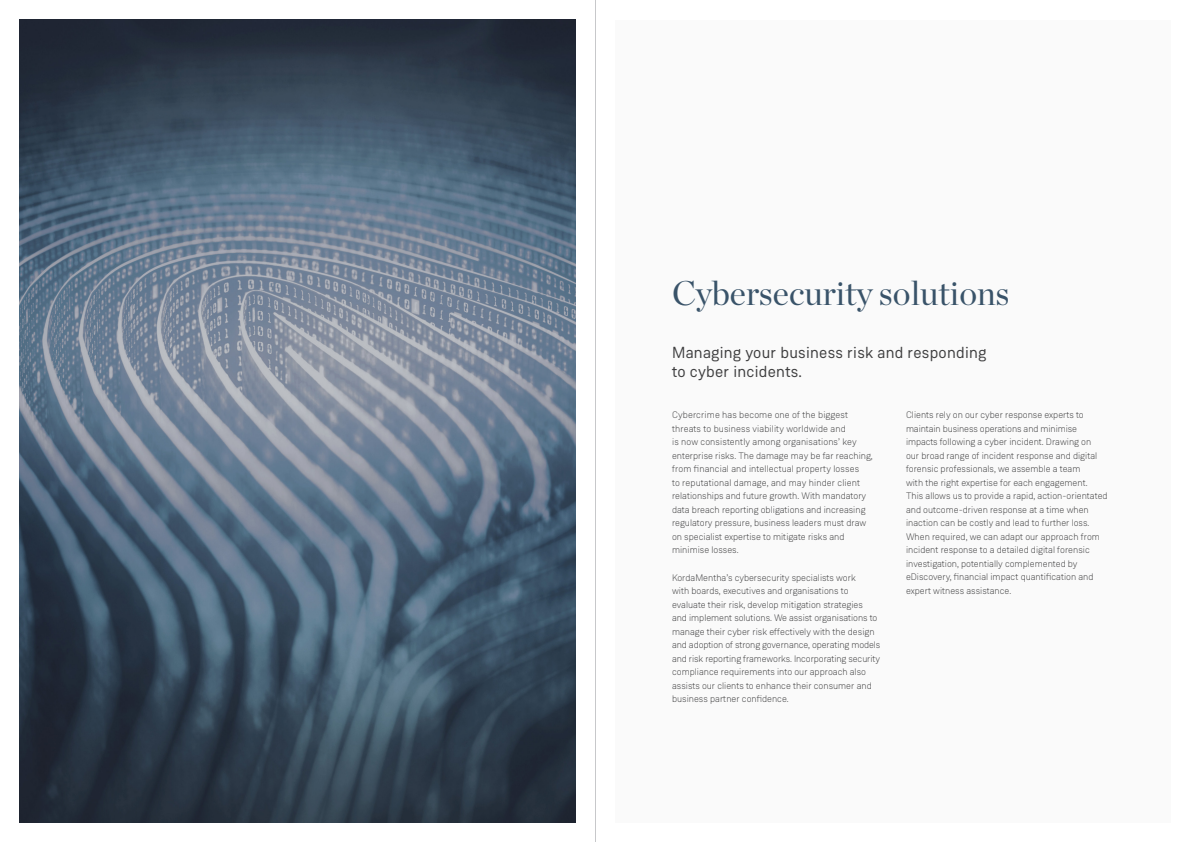
<style>
.page{position:relative;width:1191px;height:842px;background:#fff}
.page>*{position:absolute;margin:0;border:0;box-sizing:border-box;transform-origin:0 0}
._01_Heading_1{font:34px "Chronicle Display";color:#395369}
._03_Heading_3{font:16px/19px "Weissenhof Grotesk";letter-spacing:.015em;color:#3e3e3f}
._05_Body_text{font:300 9.5px/13.5px "Weissenhof Grotesk";color:#3e3e3f}
</style>
<div class="page">
<img style="left:20px;top:20px;width:555px;height:802px">
<div style="left:615px;top:20px;width:556px;height:802px;background:#fafafa"></div>
<hr style="left:595px;top:0;width:1px;height:842px;background:#c7c8ca">
<p class="_01_Heading_1" style="left:672px;top:267px;width:339px">Cybersecurity solutions</p>
<p class="_03_Heading_3" style="left:672px;top:343px;width:316px">Managing your business risk and responding to cyber incidents.</p>
<p class="_05_Body_text" style="left:672px;top:408px;width:202px">Cybercrime has become one of the biggest threats to business viability worldwide and<br>is now consistently among organisations’ key enterprise risks. The damage may be far reaching, from financial and intellectual property losses<br>to reputational damage, and may hinder client relationships and future growth. With mandatory data breach reporting obligations and increasing regulatory pressure, business leaders must draw on specialist expertise to mitigate risks and minimise losses.</p>
<p class="_05_Body_text" style="left:672px;top:571px;width:210px">KordaMentha’s cybersecurity specialists work<br>with boards, executives and organisations to evaluate their risk, develop mitigation strategies<br>and implement solutions. We assist organisations to manage their cyber risk effectively with the design and adoption of strong governance, operating models and risk reporting frameworks. Incorporating security compliance requirements into our approach also assists our clients to enhance their consumer and business partner confidence.</p>
<p class="_05_Body_text" style="left:906px;top:408px;width:203px">Clients rely on our cyber response experts to maintain business operations and minimise impacts following a cyber incident. Drawing on<br>our broad range of incident response and digital forensic professionals, we assemble a team<br>with the right expertise for each engagement.<br>This allows us to provide a rapid, action-orientated and outcome-driven response at a time when inaction can be costly and lead to further loss.<br>When required, we can adapt our approach from incident response to a detailed digital forensic investigation, potentially complemented by eDiscovery, financial impact quantification and expert witness assistance.</p>
</div>
